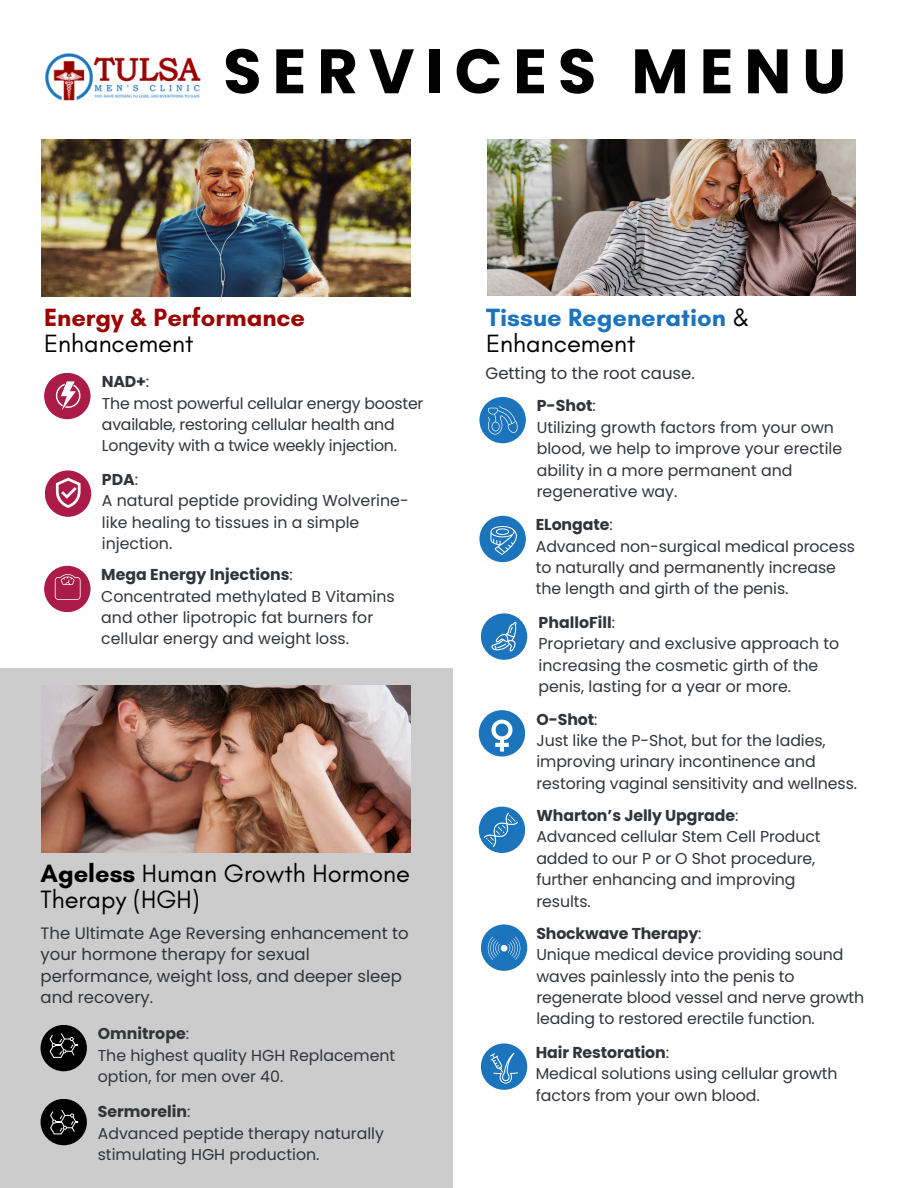
<style>
.page{position:relative;width:918px;height:1188px;background:#fff}
.page>*{position:absolute;margin:0;border:0;box-sizing:border-box;transform-origin:0 0}
.t1{font:700 62.55px "Poppins";letter-spacing:.175em;color:#000}
.t2{font:25.5px/25.8px "Glacial Indifference";color:#000}
.t3{font:700 25.5px/25.8px "Glacial Indifference";color:#1c74bc}
.t4{font:700 25.5px/25.8px "Glacial Indifference";color:#9c0404}
.t5{font:16.5px/21.3px "Poppins";color:#31343b}
.t6{font:15.75px/21.3px "Poppins";letter-spacing:-.005em;color:#31343b}
.t7{font:700 15.75px "Poppins";letter-spacing:-.005em;color:#31343b}
.s1{font-weight:400;color:#000}
.s2{font-weight:400}
.s3{font-weight:700}
</style>
<div class="page">
<img style="left:488px;top:139px;width:368px;height:157px">
<div style="left:479px;top:397px;width:47px;height:46px;background:#1c74bc;border-radius:50%"></div>
<div style="left:479px;top:516px;width:47px;height:46px;background:#1c74bc;border-radius:50%"></div>
<div style="left:481px;top:613px;width:46px;height:47px;background:#1c74bc;border-radius:50%"></div>
<div style="left:479px;top:710px;width:46px;height:47px;background:#1c74bc;border-radius:50%"></div>
<div style="left:479px;top:807px;width:46px;height:46px;background:#1c74bc;border-radius:50%"></div>
<div style="left:481px;top:924px;width:46px;height:47px;background:#1c74bc;border-radius:50%"></div>
<div style="left:481px;top:1043px;width:46px;height:47px;background:#1c74bc;border-radius:50%"></div>
<div style="left:0;top:668px;width:453px;height:520px;background:#ccc"></div>
<svg style="left:490px;top:1053px;width:28px;height:30px"></svg>
<svg style="left:488px;top:937px;width:32px;height:23px"></svg>
<svg style="left:484px;top:813px;width:34px;height:34px"></svg>
<svg style="left:491px;top:720px;width:21px;height:31px"></svg>
<svg style="left:491px;top:622px;width:26px;height:29px"></svg>
<svg style="left:490px;top:526px;width:27px;height:29px"></svg>
<svg style="left:488px;top:406px;width:30px;height:29px"></svg>
<img style="left:42px;top:140px;width:368px;height:156px">
<div style="left:44px;top:373px;width:47px;height:46px;background:#aa1b47;border-radius:50%"></div>
<div style="left:45px;top:470px;width:46px;height:47px;background:#aa1b47;border-radius:50%"></div>
<div style="left:44px;top:566px;width:47px;height:46px;background:#aa1b47;border-radius:50%"></div>
<svg style="left:55px;top:381px;width:26px;height:30px"></svg>
<svg style="left:56px;top:478px;width:25px;height:30px"></svg>
<svg style="left:55px;top:574px;width:26px;height:26px"></svg>
<img style="left:42px;top:685px;width:368px;height:167px">
<div style="left:41px;top:1025px;width:46px;height:46px;background:#000;border-radius:50%"></div>
<div style="left:41px;top:1099px;width:46px;height:46px;background:#000;border-radius:50%"></div>
<svg style="left:50px;top:1033px;width:28px;height:25px"></svg>
<svg style="left:50px;top:1110px;width:28px;height:24px"></svg>
<img style="left:45px;top:53px;width:156px;height:48px">
<p class="t1" style="left:223px;top:28px;width:625px">SERVICES MENU</p>
<p class="t4" style="left:44px;top:304px;width:263px">Energy &amp; Performance<br><span class="s1">Enhancement</span></p>
<p class="t7" style="left:102px;top:371px;width:49px">NAD+<span class="s2">:</span></p>
<p class="t6" style="left:102px;top:393px;width:323px">The most powerful cellular energy booster available, restoring cellular health and<br>Longevity with a twice weekly injection.</p>
<p class="t7" style="left:102px;top:468px;width:38px">PDA<span class="s2">:</span></p>
<p class="t6" style="left:102px;top:490px;width:308px">A natural peptide providing Wolverine&shy;like healing to tissues in a simple injection.</p>
<h2 class="t7" style="left:101px;top:564px;width:193px">Mega Energy Injections<span class="s2">:</span></h2>
<p class="t6" style="left:101px;top:585px;width:295px">Concentrated methylated B Vitamins and other lipotropic fat burners for cellular energy and weight loss.</p>
<p class="t2" style="left:41px;top:861px;width:371px"><span class="s3">Ageless</span> Human Growth Hormone<br>Therapy (HGH)</p>
<p class="t5" style="left:41px;top:923px;width:370px">The Ultimate Age Reversing enhancement to your hormone therapy for sexual performance, weight loss, and deeper sleep and recovery.</p>
<p class="t7" style="left:98px;top:1023px;width:93px">Omnitrope<span class="s2">:</span></p>
<p class="t6" style="left:98px;top:1045px;width:299px">The highest quality HGH Replacement option, for men over 40.</p>
<p class="t7" style="left:98px;top:1101px;width:94px">Sermorelin<span class="s2">:</span></p>
<p class="t6" style="left:98px;top:1122px;width:288px">Advanced peptide therapy naturally stimulating HGH production.</p>
<p class="t3" style="left:486px;top:304px;width:265px">Tissue Regeneration <span class="s1">&amp;<br>Enhancement</span></p>
<h1 class="t5" style="left:486px;top:363px;width:211px">Getting to the root cause.</h1>
<h2 class="t7" style="left:537px;top:395px;width:61px">P-Shot<span class="s2">:</span></h2>
<p class="t6" style="left:537px;top:417px;width:307px">Utilizing growth factors from your own blood, we help to improve your erectile ability in a more permanent and regenerative way.</p>
<p class="t7" style="left:536px;top:514px;width:78px">ELongate<span class="s2">:</span></p>
<p class="t6" style="left:536px;top:535px;width:321px">Advanced non-surgical medical process to naturally and permanently increase the length and girth of the penis.</p>
<p class="t7" style="left:539px;top:611px;width:78px">PhalloFill<span class="s2">:</span></p>
<p class="t6" style="left:539px;top:633px;width:302px">Proprietary and exclusive approach to increasing the cosmetic girth of the penis, lasting for a year or more.</p>
<p class="t7" style="left:536px;top:708px;width:63px">O-Shot<span class="s2">:</span></p>
<p class="t6" style="left:536px;top:730px;width:322px">Just like the P-Shot, but for the ladies, improving urinary incontinence and restoring vaginal sensitivity and wellness.</p>
<p class="t7" style="left:536px;top:805px;width:204px">Wharton’s Jelly Upgrade<span class="s2">:</span></p>
<p class="t6" style="left:536px;top:826px;width:286px">Advanced cellular Stem Cell Product added to our P or O Shot procedure, further enhancing and improving results.</p>
<p class="t7" style="left:536px;top:922px;width:167px">Shockwave Therapy<span class="s2">:</span></p>
<h2 class="t6" style="left:536px;top:944px;width:329px">Unique medical device providing sound waves painlessly into the penis to regenerate blood vessel and nerve growth leading to restored erectile function.</h2>
<p class="t7" style="left:536px;top:1041px;width:135px">Hair Restoration<span class="s2">:</span></p>
<p class="t6" style="left:536px;top:1063px;width:303px">Medical solutions using cellular growth factors from your own blood.</p>
</div>
